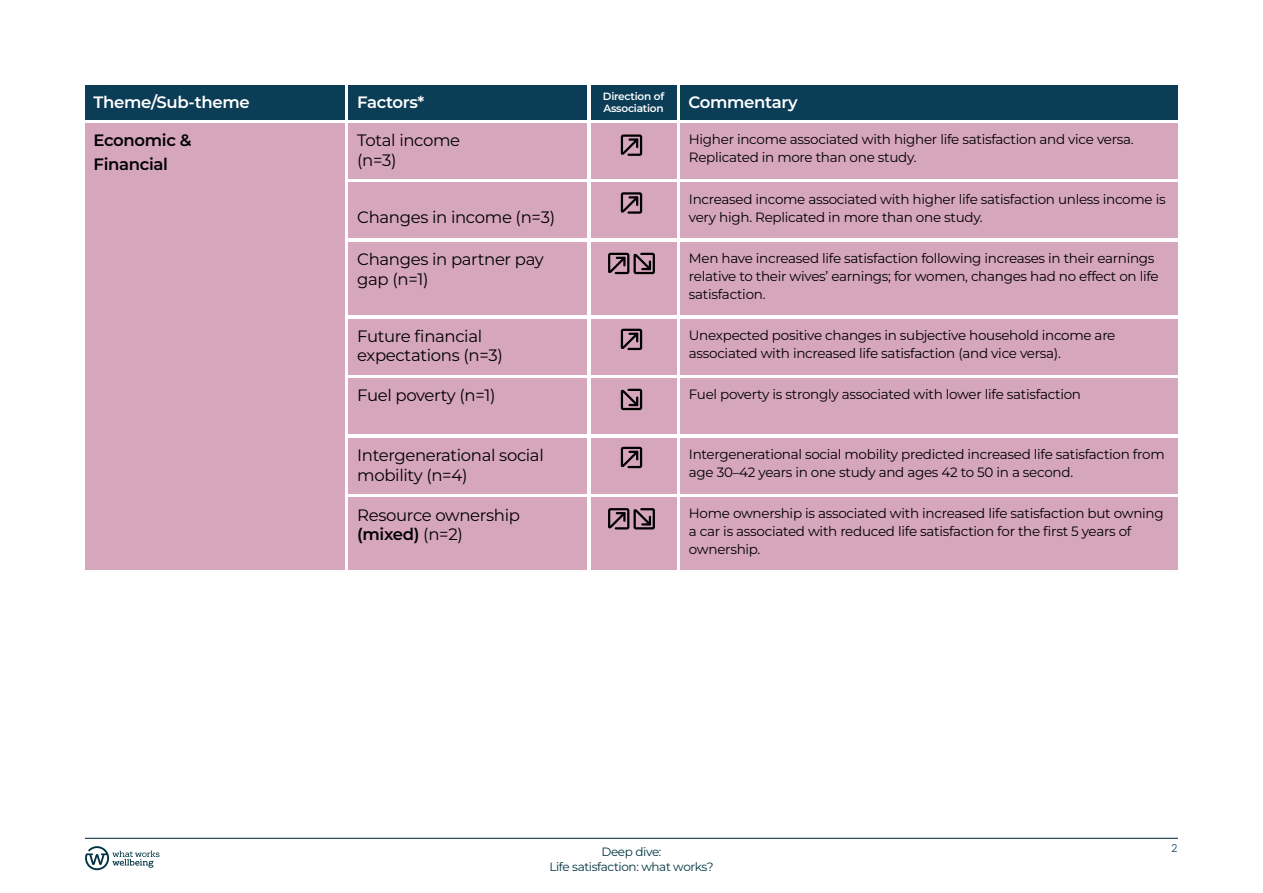
<style>
.page{position:relative;width:1263px;height:893px;background:#fff}
.page>*{position:absolute;margin:0;border:0;box-sizing:border-box;transform-origin:0 0}
.t1{font:16.5px/19.5px "Montserrat";letter-spacing:-.02em;color:#000}
.t2{font:600 16.5px "Montserrat";letter-spacing:-.02em;color:#fff}
.t3{font:600 16.5px/24px "Montserrat";letter-spacing:-.02em;color:#000}
.t4{font:13.5px/18px "Montserrat";letter-spacing:-.02em;color:#000}
.t5{font:12px/15px "Montserrat";letter-spacing:-.03em;color:#003442;text-align:center}
.t6{font:600 10.5px/12px "Montserrat";letter-spacing:-.02em;color:#fff}
.t7{font:300 10.5px "HK Nova";color:#0b3d57}
.s1{font-weight:600}
</style>
<div class="page">
<svg style="left:85px;top:846px;width:75px;height:24px"></svg>
<hr style="left:85px;top:838px;width:1093px;height:1px;background:#003442">
<div style="left:85px;top:123px;width:259px;height:447px;background:#d6a6bc"></div>
<div style="left:591px;top:123px;width:85px;height:56px;background:#d6a6bc"></div>
<div style="left:591px;top:183px;width:85px;height:55px;background:#d6a6bc"></div>
<div style="left:591px;top:438px;width:85px;height:55px;background:#d6a6bc"></div>
<div style="left:591px;top:378px;width:85px;height:56px;background:#d6a6bc"></div>
<div style="left:591px;top:319px;width:85px;height:55px;background:#d6a6bc"></div>
<div style="left:591px;top:242px;width:85px;height:73px;background:#d6a6bc"></div>
<div style="left:591px;top:497px;width:85px;height:73px;background:#d6a6bc"></div>
<div style="left:680px;top:123px;width:498px;height:56px;background:#d6a6bc"></div>
<div style="left:680px;top:183px;width:498px;height:55px;background:#d6a6bc"></div>
<div style="left:680px;top:438px;width:498px;height:55px;background:#d6a6bc"></div>
<div style="left:680px;top:378px;width:498px;height:56px;background:#d6a6bc"></div>
<div style="left:680px;top:319px;width:498px;height:55px;background:#d6a6bc"></div>
<div style="left:680px;top:242px;width:498px;height:73px;background:#d6a6bc"></div>
<div style="left:680px;top:497px;width:498px;height:73px;background:#d6a6bc"></div>
<div style="left:349px;top:123px;width:238px;height:56px;background:#d6a6bc"></div>
<div style="left:349px;top:183px;width:238px;height:55px;background:#d6a6bc"></div>
<div style="left:349px;top:438px;width:238px;height:55px;background:#d6a6bc"></div>
<svg style="left:620px;top:388px;width:23px;height:23px"></svg>
<div style="left:349px;top:378px;width:238px;height:56px;background:#d6a6bc"></div>
<div style="left:349px;top:319px;width:238px;height:55px;background:#d6a6bc"></div>
<div style="left:349px;top:242px;width:238px;height:73px;background:#d6a6bc"></div>
<div style="left:349px;top:497px;width:238px;height:73px;background:#d6a6bc"></div>
<div style="left:85px;top:85px;width:259px;height:34px;background:#0b3d57"></div>
<div style="left:349px;top:85px;width:238px;height:34px;background:#0b3d57"></div>
<div style="left:591px;top:85px;width:85px;height:34px;background:#0b3d57"></div>
<div style="left:680px;top:85px;width:498px;height:34px;background:#0b3d57"></div>
<svg style="left:608px;top:252px;width:47px;height:23px"></svg>
<svg style="left:608px;top:508px;width:47px;height:22px"></svg>
<svg style="left:620px;top:134px;width:23px;height:22px"></svg>
<svg style="left:620px;top:192px;width:23px;height:22px"></svg>
<svg style="left:620px;top:328px;width:23px;height:23px"></svg>
<svg style="left:620px;top:446px;width:23px;height:23px"></svg>
<p class="t2" style="left:94px;top:92px;width:158px">Theme/Sub-theme</p>
<p class="t2" style="left:357px;top:92px;width:69px">Factors*</p>
<p class="t6" style="left:603px;top:90px;width:63px">Direction of<br>Association</p>
<p class="t2" style="left:688px;top:92px;width:111px">Commentary</p>
<p class="t3" style="left:94px;top:128px;width:99px">Economic &amp;<br>Financial</p>
<p class="t4" style="left:689px;top:130px;width:446px">Higher income associated with higher life satisfaction and vice versa.<br>Replicated in more than one study.</p>
<p class="t4" style="left:689px;top:190px;width:478px">Increased income associated with higher life satisfaction unless income is very high. Replicated in more than one study.</p>
<p class="t1" style="left:357px;top:131px;width:105px">Total income (n=3)</p>
<p class="t1" style="left:357px;top:207px;width:199px">Changes in income (n=3)</p>
<p class="t1" style="left:357px;top:250px;width:188px">Changes in partner pay gap (n=1)</p>
<p class="t4" style="left:689px;top:249px;width:471px">Men have increased life satisfaction following increases in their earnings relative to their wives’ earnings; for women, changes had no effect on life satisfaction.</p>
<p class="t1" style="left:357px;top:326px;width:147px">Future financial expectations (n=3)</p>
<p class="t4" style="left:689px;top:326px;width:428px">Unexpected positive changes in subjective household income are associated with increased life satisfaction (and vice versa).</p>
<p class="t1" style="left:357px;top:386px;width:140px">Fuel poverty (n=1)</p>
<p class="t4" style="left:689px;top:385px;width:394px">Fuel poverty is strongly associated with lower life satisfaction</p>
<p class="t1" style="left:357px;top:445px;width:188px">Intergenerational social mobility (n=4)</p>
<p class="t4" style="left:689px;top:445px;width:477px">Intergenerational social mobility predicted increased life satisfaction from age 30–42 years in one study and ages 42 to 50 in a second.</p>
<p class="t1" style="left:357px;top:505px;width:164px">Resource ownership <span class="s1">(mixed)</span> (n=2)</p>
<p class="t4" style="left:689px;top:504px;width:476px">Home ownership is associated with increased life satisfaction but owning a car is associated with reduced life satisfaction for the first 5 years of ownership.</p>
<p class="t5" style="left:549px;top:844px;width:166px">Deep dive:<br>Life satisfaction: what works?</p>
<p class="t7" style="left:1171px;top:844px;width:8px">2</p>
</div>
